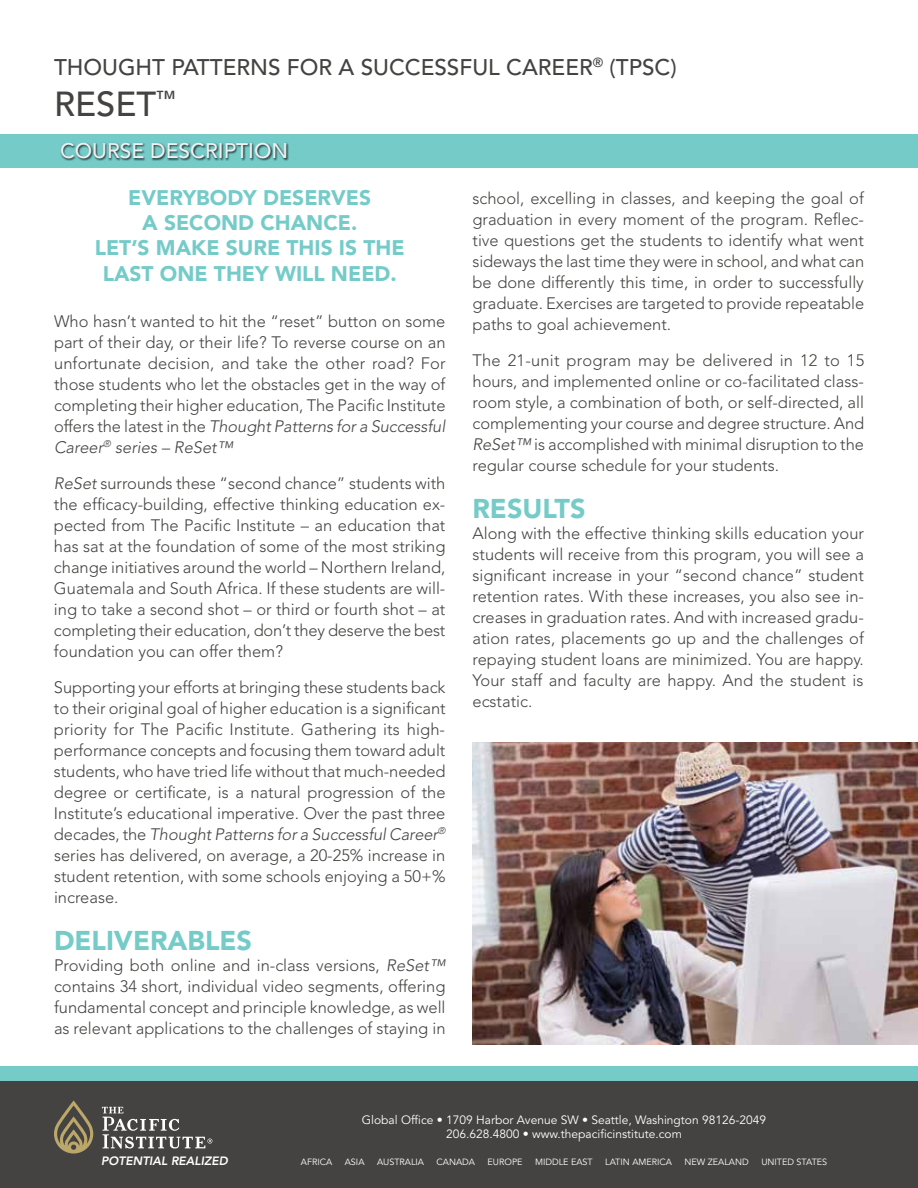
<style>
.page{position:relative;width:918px;height:1188px;background:#fff}
.page>*{position:absolute;margin:0;border:0;box-sizing:border-box;transform-origin:0 0}
.t1{font:500 34.5px "Avenir";color:#444341}
.t2{font:900 27px "Avenir";color:#74cbc8}
.t3{font:500 22.5px "Avenir";color:#444341}
.t4{font:900 21px/25.2px "Avenir";color:#74cbc8;text-align:center}
.t5{font:500 21px "Avenir";color:#efeff0}
.t6{font:300 16.5px/21px "Avenir";color:#444341;text-align:justify}
.t7{font:12px/14.4px "Avenir";color:#fff;text-align:center}
.t8{font:italic 800 12px "Avenir";color:#fff}
.t9{font:9px "Avenir";color:#fff}
.s1{font-style:italic}
</style>
<div class="page">
<div style="left:0;top:1066px;width:918px;height:20px;background:#74cbc8"></div>
<div style="left:0;top:1082px;width:918px;height:106px;background:#444341"></div>
<svg style="left:102px;top:1107px;width:110px;height:42px"></svg>
<svg style="left:54px;top:1100px;width:39px;height:54px"></svg>
<div style="left:1px;top:135px;width:917px;height:33px;background:#74cbc8"></div>
<img style="left:472px;top:742px;width:446px;height:302px">
<div style="left:60px;top:142px;width:229px;height:19px;background:#000;opacity:.75"></div>
<h3 class="t3" style="left:54px;top:54px;width:624px">THOUGHT PATTERNS FOR A SUCCESSFUL CAREER<sup>®</sup> (TPSC)</h3>
<h1 class="t1" style="left:54px;top:84px;width:124px">RESET<sup>™</sup></h1>
<p class="t5" style="left:60px;top:139px;width:230px">COURSE DESCRIPTION</p>
<p class="t4" style="left:95px;top:185px;width:309px">EVERYBODY DESERVES<br>A SECOND CHANCE.<br>LET’S MAKE SURE THIS IS THE<br>LAST ONE THEY WILL NEE D.</p>
<p class="t6" style="left:54px;top:311px;width:393px">Who hasn’t wanted to hit the “reset” button on some part of their day, or their life? To reverse course on an unfortunate decision, and take the other road? For those students who let the obstacles get in the way of completing their higher education, The Pacific Institute offers the latest in the <span class="s1">Thought Patterns for a Successful Career</span><sup>®</sup> <span class="s1">series – ReSet™</span></p>
<p class="t6" style="left:54px;top:473px;width:393px"><span class="s1">ReSet</span> surrounds these “second chance” students with the efficacy-building, effective thinking education ex&shy;pected from The Pacific Institute – an education that has sat at the foundation of some of the most striking change initiatives around the world – Northern Ireland, Guatemala and South Africa. If these students are will&shy;ing to take a second shot – or third or fourth shot – at completing their education, don’t they deserve the best foundation you can offer them?</p>
<p class="t6" style="left:54px;top:677px;width:393px">Supporting your efforts at bringing these students back to their original goal of higher education is a significant priority for The Pacific Institute. Gathering its high&shy;performance concepts and focusing them toward adult students, who have tried life without that much-needed degree or certificate, is a natural progression of the Institute’s educational imperative. Over the past three decades, the <span class="s1">Thought Patterns for a Successful Career</span><sup>® </sup>series has delivered, on average, a 20-25% increase in student retention, with some schools enjoying a 50+% increase.</p>
<h2 class="t2" style="left:54px;top:924px;width:115px">DELIVERAB</h2>
<h2 class="t2" style="left:205px;top:924px;width:47px">LES</h2>
<p class="t6" style="left:54px;top:955px;width:393px">Providing both online and in-class versions, <span class="s1">ReSet™ </span>contains 34 short, individual video segments, offering fundamental concept and principle knowledge, as well as relevant applications to the challenges of staying in</p>
<p class="t6" style="left:473px;top:187px;width:393px">school, excelling in classes, and keeping the goal of graduation in every moment of the program. Reflec&shy;tive questions get the students to identify what went sideways the last time they were in school, and what can be done differently this time, in order to successfully graduate. Exercises are targeted to provide repeatable paths to goal achievement.</p>
<p class="t6" style="left:473px;top:349px;width:393px">The 21-unit program may be delivered in 12 to 15 hours, and implemented online or co-facilitated class&shy;room style, a combination of both, or self-directed, all complementing your course and degree structure. And <span class="s1">ReSet™</span> is accomplished with minimal disruption to the regular course schedule for your students.</p>
<h2 class="t2" style="left:472px;top:492px;width:98px">RESU LTS</h2>
<p class="t6" style="left:472px;top:523px;width:393px">Along with the effective thinking skills education your students will receive from this program, you will see a significant increase in your “second chance” student retention rates. With these increases, you also see in&shy;creases in graduation rates. And with increased gradu&shy;ation rates, placements go up and the challenges of repaying student loans are minimized. You are happy.<br>Your staff and faculty are happy. And the student is ecstatic.</p>
<p class="t7" style="left:362px;top:1113px;width:406px">GLOBAL OFFICE • 1709 HARBOR AVENUE SW • SEATTLE, WASHINGTON 98126-2049<br>206.628.4800 • WWW.THEPACIFICINSTITUTE.COM</p>
<p class="t8" style="left:101px;top:1153px;width:128px">POTENTIAL REALIZED</p>
<p class="t9" style="left:301px;top:1157px;width:31px">AFRICA</p>
<p class="t9" style="left:345px;top:1157px;width:20px">ASIA</p>
<p class="t9" style="left:377px;top:1157px;width:47px">AUSTRALIA</p>
<p class="t9" style="left:437px;top:1157px;width:39px">CANADA</p>
<p class="t9" style="left:488px;top:1157px;width:35px">EUROPE</p>
<p class="t9" style="left:535px;top:1157px;width:59px">MIDDLE EAST</p>
<p class="t9" style="left:605px;top:1157px;width:67px">LATIN AMERICA</p>
<p class="t9" style="left:685px;top:1157px;width:8px">NEW</p>
<p class="t9" style="left:708px;top:1157px;width:42px">ZEALAND</p>
<p class="t9" style="left:761px;top:1157px;width:62px">U NITED STATES</p>
</div>
